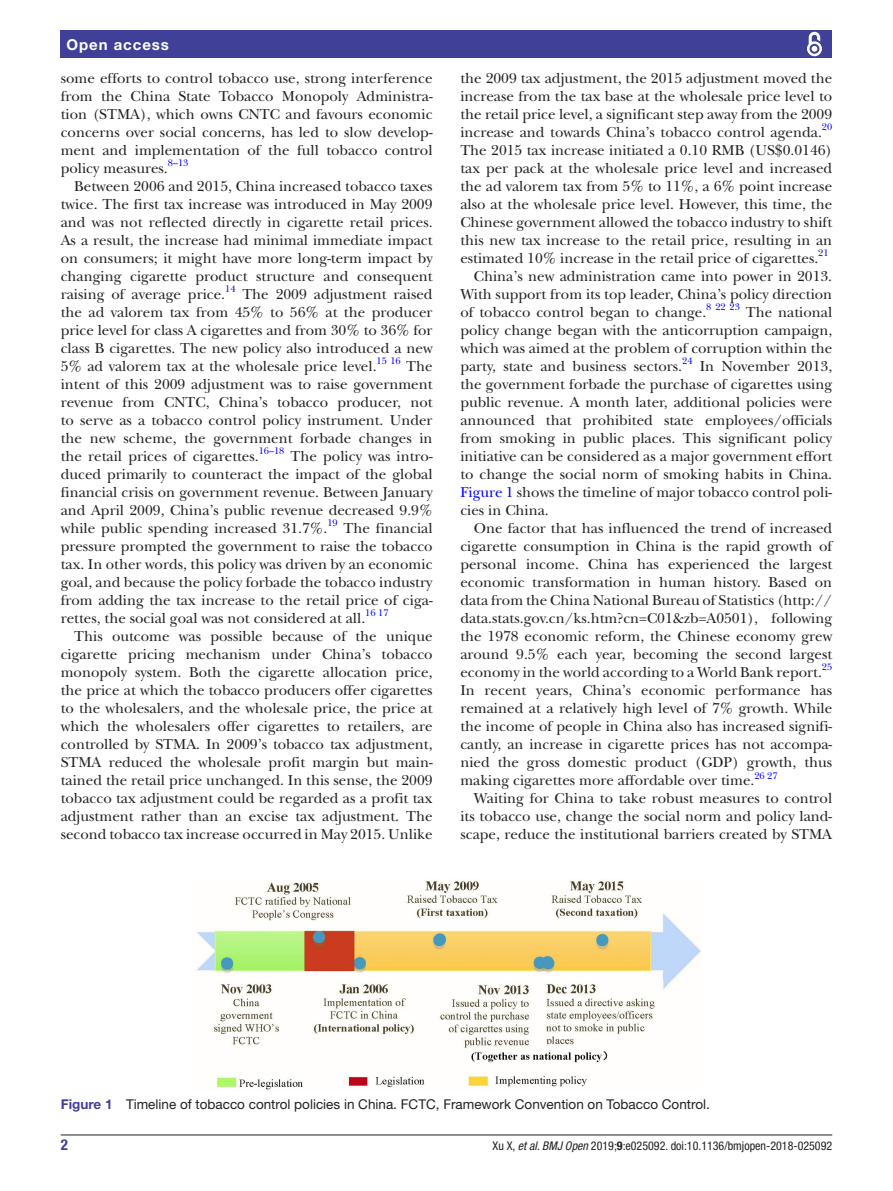
<style>
.page{position:relative;width:893px;height:1191px;background:#fff}
.page>*{position:absolute;margin:0;border:0;box-sizing:border-box;transform-origin:0 0}
.t1{font:15px/18px "New Baskerville";color:#231f20;text-align:justify}
.t2{font:700 15px "Helvetica Neue LT Std";letter-spacing:.065em;color:#fff}
.t3{font:700 condensed 15px "Helvetica Neue LT Std";color:#414099}
.t4{font:13.5px "Helvetica Neue LT Std";color:#231f20}
.t5{font:condensed 12px "Helvetica Neue LT Std";color:#231f20}
.t6{font:9.9px "New Baskerville";color:#00f}
.s1{color:#00f}
.s2{font-weight:700;color:#414099}
.s3{font-style:italic}
.s4{font-weight:700}
</style>
<div class="page">
<hr style="left:61px;top:1134px;width:771px;height:1px;background:#231f20">
<div style="left:61px;top:31px;width:771px;height:27px;background:#414099"></div>
<svg style="left:807px;top:31px;width:15px;height:26px"></svg>
<img style="left:197px;top:880px;width:504px;height:210px">
<p class="t2" style="left:66px;top:35px;width:104px">Open access</p>
<p class="t1" style="left:61px;top:69px;width:373px">some efforts to control tobacco use, strong interference from the China State Tobacco Monopoly Administra&shy;tion (STMA), which owns CNTC and favours economic concerns over social concerns, has led to slow develop&shy;ment and implementation of the full tobacco control policy measures.</p>
<p class="t6" style="left:168px;top:157px;width:22px">8–13</p>
<p class="t1" style="left:61px;top:177px;width:373px;text-indent:14px">Between 2006 and 2015, China increased tobacco taxes twice. The first tax increase was introduced in May 2009 and was not reflected directly in cigarette retail prices.<br>As a result, the increase had minimal immediate impact on consumers; it might have more long-term impact by changing cigarette product structure and consequent raising of average price.</p>
<p class="t6" style="left:225px;top:283px;width:12px">14</p>
<p class="t1" style="left:61px;top:285px;width:373px;text-indent:182px">The 2009 adjustment raised the ad valorem tax from 45% to 56% at the producer price level for class A cigarettes and from 30% to 36% for class B cigarettes. The new policy also introduced a new 5% ad valorem tax at the wholesale price level.</p>
<p class="t6" style="left:377px;top:355px;width:26px">15 16</p>
<p class="t1" style="left:61px;top:357px;width:373px;text-indent:345px">The intent of this 2009 adjustment was to raise government revenue from CNTC, China’s tobacco producer, not to serve as a tobacco control policy instrument. Under the new scheme, the government forbade changes in the retail prices of cigarettes.<sup>16–18</sup> The policy was intro&shy;duced primarily to counteract the impact of the global financial crisis on government revenue. Between January and April 2009, China’s public revenue decreased 9.9% while public spending increased 31.7%.</p>
<p class="t6" style="left:327px;top:517px;width:12px">19</p>
<p class="t1" style="left:61px;top:519px;width:373px;text-indent:283px">The financial pressure prompted the government to raise the tobacco tax. In other words, this policy was driven by an economic goal, and because the policy forbade the tobacco industry from adding the tax increase to the retail price of ciga&shy;rettes, the social goal was not considered at all.</p>
<p class="t6" style="left:365px;top:607px;width:25px">16 17</p>
<p class="t1" style="left:61px;top:627px;width:373px;text-indent:14px">This outcome was possible because of the unique cigarette pricing mechanism under China’s tobacco monopoly system. Both the cigarette allocation price, the price at which the tobacco producers offer cigarettes to the wholesalers, and the wholesale price, the price at which the wholesalers offer cigarettes to retailers, are controlled by STMA. In 2009’s tobacco tax adjustment, STMA reduced the wholesale profit margin but main&shy;tained the retail price unchanged. In this sense, the 2009 tobacco tax adjustment could be regarded as a profit tax adjustment rather than an excise tax adjustment. The second tobacco tax increase occurred in May 2015. Unlike</p>
<p class="t1" style="left:460px;top:69px;width:373px">the 2009 tax adjustment, the 2015 adjustment moved the increase from the tax base at the wholesale price level to the retail price level, a significant step away from the 2009 increase and towards China’s tobacco control agenda.</p>
<p class="t6" style="left:822px;top:121px;width:12px">20</p>
<p class="t1" style="left:460px;top:141px;width:373px">The 2015 tax increase initiated a 0.10 RMB (US$0.0146) tax per pack at the wholesale price level and increased the ad valorem tax from 5% to 11%, a 6% point increase also at the wholesale price level. However, this time, the Chinese government allowed the tobacco industry to shift this new tax increase to the retail price, resulting in an estimated 10% increase in the retail price of cigarettes.</p>
<p class="t6" style="left:818px;top:247px;width:12px">21</p>
<p class="t1" style="left:460px;top:267px;width:373px;text-indent:14px">China’s new administration came into power in 2013.<br>With support from its top leader, China’s policy direction of tobacco control began to change.</p>
<p class="t6" style="left:706px;top:301px;width:35px">8 22 23</p>
<p class="t1" style="left:460px;top:303px;width:373px;text-indent:286px">The national policy change began with the anticorruption campaign, which was aimed at the problem of corruption within the party, state and business sectors.</p>
<p class="t6" style="left:682px;top:355px;width:12px">24</p>
<p class="t1" style="left:460px;top:357px;width:373px;text-indent:239px">In November 2013, the government forbade the purchase of cigarettes using public revenue. A month later, additional policies were announced that prohibited state employees/officials from smoking in public places. This significant policy initiative can be considered as a major government effort to change the social norm of smoking habits in China.<br><span class="s1">Figure 1</span> shows the timeline of major tobacco control poli&shy;cies in China.</p>
<p class="t1" style="left:460px;top:519px;width:373px;text-indent:14px">One factor that has influenced the trend of increased cigarette consumption in China is the rapid growth of personal income. China has experienced the largest economic transformation in human history. Based on data from the China National Bureau of Statistics (http:// data.stats.gov.cn/ks.htm?cn=C01&amp;zb=A0501), following the 1978 economic reform, the Chinese economy grew around 9.5% each year, becoming the second largest economy in the world according to a World Bank report.<sup>25<br></sup>In recent years, China’s economic performance has remained at a relatively high level of 7% growth. While the income of people in China also has increased signifi&shy;cantly, an increase in cigarette prices has not accompa&shy;nied the gross domestic product (GDP) growth, thus making cigarettes more affordable over time.</p>
<p class="t6" style="left:754px;top:769px;width:25px">26 27</p>
<p class="t1" style="left:460px;top:789px;width:373px;text-indent:14px">Waiting for China to take robust measures to control its tobacco use, change the social norm and policy land&shy;scape, reduce the institutional barriers created by STMA</p>
<p class="t4" style="left:61px;top:1096px;width:651px"><span class="s2">Figure 1</span> Timeline of tobacco control policies in China. FCTC, Framework Convention on Tobacco Control.</p>
<p class="t3" style="left:61px;top:1135px;width:9px">2</p>
<p class="t5" style="left:493px;top:1138px;width:341px">Xu X, <span class="s3">et al</span>. <span class="s3">BMJ Open</span> 2019;<span class="s4">9</span>:e025092. doi:10.1136/bmjopen-2018-025092</p>
</div>
